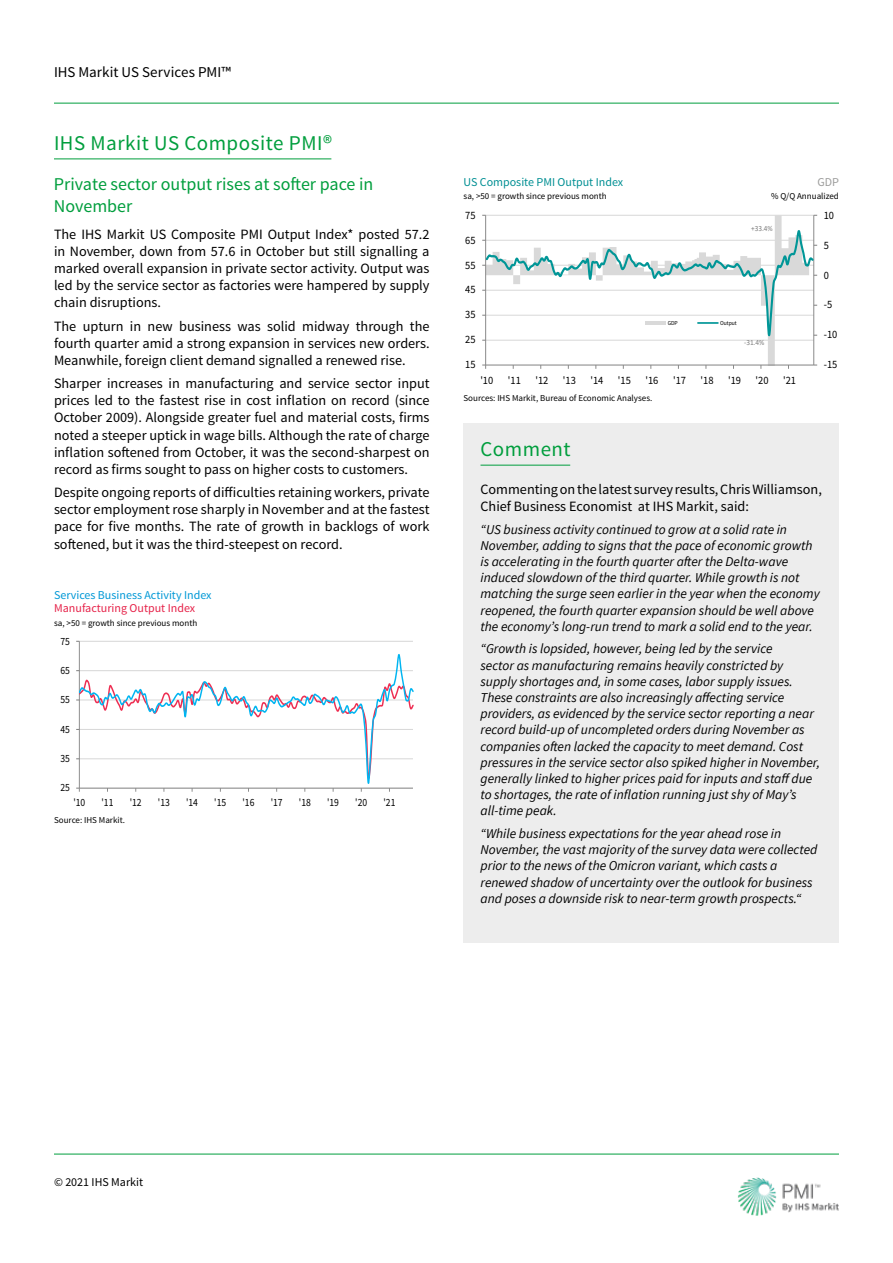
<style>
.page{position:relative;width:893px;height:1263px;background:#fff}
.page>*{position:absolute;margin:0;border:0;box-sizing:border-box;transform-origin:0 0}
.t1{font:21px "Source Sans Pro";letter-spacing:.025em;color:#009e3d}
.t2{font:18px/21.6px "Source Sans Pro";color:#009e3d}
.t3{font:15px "Source Sans Pro";color:#000}
.t4{font:14.25px/17.1px "Source Sans Pro";color:#000;text-align:justify}
.t5{font:italic 13.5px/16.2px "Source Sans Pro";color:#000}
.t6{font:12px "Source Sans Pro";color:#0098d6}
.t7{font:12px "Source Sans Pro";color:#008f93}
.t8{font:12px "Source Sans Pro";color:#e62249}
.t9{font:12px "Source Sans Pro";color:#000}
.t10{font:12px "Source Sans Pro";color:#9d9d9c}
.t11{font:11.25px "Source Sans Pro";letter-spacing:-.005em;color:#000;scale:.93 1}
.t12{font:10.95px "Source Sans Pro";letter-spacing:-.005em;color:#000;scale:.87 1}
.t13{font:9px "Source Sans Pro";color:#000}
.t14{font:7.8px "Calibri";color:#7f7f7f;scale:.93 1}
.t15{font:6.15px "Source Sans Pro";letter-spacing:-.005em;color:#000;scale:.93 1}
</style>
<div class="page">
<hr style="left:54px;top:103px;width:785px;height:1px;background:#009e3d">
<img style="left:738px;top:1177px;width:101px;height:38px">
<hr style="left:54px;top:1154px;width:785px;height:1px;background:#009e3d">
<hr style="left:54px;top:159px;width:277px;height:1px;background:#009e3d">
<div style="left:463px;top:483px;width:376px;height:460px;background:#ededed"></div>
<div style="left:463px;top:424px;width:376px;height:59px;background:#ededed"></div>
<hr style="left:480px;top:465px;width:90px;height:1px;background:#009e3d">
<hr style="left:79px;top:641px;width:334px;height:1px;background:#d9d9d9">
<hr style="left:79px;top:641px;width:1px;height:147px;background:#868686">
<svg style="left:76px;top:653px;width:338px;height:139px"></svg>
<hr style="left:486px;top:215px;width:328px;height:1px;background:#d9d9d9">
<svg style="left:486px;top:216px;width:323px;height:149px"></svg>
<hr style="left:813px;top:215px;width:1px;height:150px;background:#868686">
<hr style="left:485px;top:215px;width:1px;height:150px;background:#868686">
<hr style="left:486px;top:365px;width:328px;height:1px;background:#868686">
<svg style="left:482px;top:229px;width:335px;height:112px"></svg>
<hr style="left:645px;top:321px;width:21px;height:4px;background:#d9d9d9">
<hr style="left:698px;top:322px;width:20px;height:2px;background:#009697">
<p class="t3" style="left:54px;top:63px;width:178px">IHS Markit US Services PMI™</p>
<h1 class="t1" style="left:54px;top:130px;width:279px">IHS Markit US Composite PMI®</h1>
<h2 class="t2" style="left:54px;top:174px;width:321px">Private sector output rises at softer pace in<br>November</h2>
<p class="t4" style="left:54px;top:226px;width:377px">The IHS Markit US Composite PMI Output Index* posted 57.2 in November, down from 57.6 in October but still signalling a marked overall expansion in private sector activity. Output was led by the service sector as factories were hampered by supply chain disruptions.</p>
<p class="t4" style="left:54px;top:317px;width:377px">The upturn in new business was solid midway through the fourth quarter amid a strong expansion in services new orders.<br>Meanwhile, foreign client demand signalled a renewed rise.</p>
<p class="t4" style="left:54px;top:375px;width:377px">Sharper increases in manufacturing and service sector input prices led to the fastest rise in cost inflation on record (since October 2009). Alongside greater fuel and material costs, firms noted a steeper uptick in wage bills. Although the rate of charge inflation softened from October, it was the second-sharpest on record as firms sought to pass on higher costs to customers.</p>
<p class="t4" style="left:54px;top:484px;width:377px">Despite ongoing reports of difficulties retaining workers, private sector employment rose sharply in November and at the fastest pace for five months. The rate of growth in backlogs of work softened, but it was the third-steepest on record.</p>
<p class="t6" style="left:54px;top:588px;width:159px">Services Business Activity Index</p>
<p class="t8" style="left:54px;top:601px;width:143px">Manufacturing Output Index</p>
<p class="t13" style="left:54px;top:617px;width:145px">sa, &gt;50 = growth since previous month</p>
<p class="t12" style="left:61px;top:634px;width:12px">75</p>
<p class="t12" style="left:61px;top:663px;width:12px">65</p>
<p class="t12" style="left:61px;top:693px;width:12px">55</p>
<p class="t12" style="left:61px;top:722px;width:12px">45</p>
<p class="t12" style="left:61px;top:751px;width:12px">35</p>
<p class="t12" style="left:61px;top:781px;width:12px">25</p>
<p class="t12" style="left:73px;top:796px;width:15px">'10</p>
<p class="t12" style="left:102px;top:796px;width:15px">'11</p>
<p class="t12" style="left:130px;top:796px;width:15px">'12</p>
<p class="t12" style="left:158px;top:796px;width:15px">'13</p>
<p class="t12" style="left:186px;top:796px;width:15px">'14</p>
<p class="t12" style="left:214px;top:796px;width:15px">'15</p>
<p class="t12" style="left:242px;top:796px;width:15px">'16</p>
<p class="t12" style="left:271px;top:796px;width:15px">'17</p>
<p class="t12" style="left:299px;top:796px;width:15px">'18</p>
<p class="t12" style="left:327px;top:796px;width:15px">'19</p>
<p class="t12" style="left:355px;top:796px;width:15px">'20</p>
<p class="t12" style="left:383px;top:796px;width:15px">'21</p>
<p class="t13" style="left:54px;top:815px;width:73px">Source: IHS Markit.</p>
<p class="t7" style="left:464px;top:175px;width:161px">US Composite PMI Output Index</p>
<p class="t13" style="left:464px;top:191px;width:145px">sa, &gt;50 = growth since previous month</p>
<p class="t11" style="left:465px;top:208px;width:13px">75</p>
<p class="t11" style="left:465px;top:233px;width:13px">65</p>
<p class="t11" style="left:465px;top:258px;width:13px">55</p>
<p class="t11" style="left:465px;top:283px;width:13px">45</p>
<p class="t11" style="left:465px;top:308px;width:13px">35</p>
<p class="t11" style="left:465px;top:333px;width:13px">25</p>
<p class="t11" style="left:465px;top:358px;width:13px">15</p>
<p class="t10" style="left:817px;top:174px;width:23px">GDP</p>
<p class="t13" style="left:771px;top:191px;width:69px">% Q/Q Annualized</p>
<p class="t14" style="left:751px;top:223px;width:25px">+33.4%</p>
<p class="t15" style="left:668px;top:319px;width:12px">GDP</p>
<p class="t15" style="left:720px;top:319px;width:20px">Output</p>
<p class="t14" style="left:744px;top:337px;width:23px">-31.4%</p>
<p class="t11" style="left:824px;top:208px;width:13px">10</p>
<p class="t11" style="left:824px;top:238px;width:7px">5</p>
<p class="t11" style="left:824px;top:268px;width:7px">0</p>
<p class="t11" style="left:824px;top:298px;width:11px">-5</p>
<p class="t11" style="left:824px;top:328px;width:16px">-10</p>
<p class="t11" style="left:824px;top:358px;width:16px">-15</p>
<p class="t11" style="left:480px;top:373px;width:15px">'10</p>
<p class="t11" style="left:508px;top:373px;width:15px">'11</p>
<p class="t11" style="left:535px;top:373px;width:15px">'12</p>
<p class="t11" style="left:563px;top:373px;width:15px">'13</p>
<p class="t11" style="left:590px;top:373px;width:15px">'14</p>
<p class="t11" style="left:618px;top:373px;width:15px">'15</p>
<p class="t11" style="left:645px;top:373px;width:15px">'16</p>
<p class="t11" style="left:673px;top:373px;width:15px">'17</p>
<p class="t11" style="left:701px;top:373px;width:15px">'18</p>
<p class="t11" style="left:728px;top:373px;width:15px">'19</p>
<p class="t11" style="left:756px;top:373px;width:15px">'20</p>
<p class="t11" style="left:783px;top:373px;width:15px">'21</p>
<p class="t13" style="left:464px;top:392px;width:190px">Sources: IHS Markit, Bureau of Economic Analyses.</p>
<h1 class="t1" style="left:480px;top:436px;width:92px">Comment</h1>
<p class="t4" style="left:480px;top:481px;width:343px">Commenting on the latest survey results, Chris Williamson,<br>Chief Business Economist at IHS Markit, said:</p>
<p class="t5" style="left:480px;top:521px;width:341px">“US business activity continued to grow at a solid rate in November, adding to signs that the pace of economic growth is accelerating in the fourth quarter after the Delta-wave induced slowdown of the third quarter. While growth is not matching the surge seen earlier in the year when the economy reopened, the fourth quarter expansion should be well above the economy’s long-run trend to mark a solid end to the year.</p>
<p class="t5" style="left:480px;top:641px;width:341px">“Growth is lopsided, however, being led by the service<br>sector as manufacturing remains heavily constricted by supply shortages and, in some cases, labor supply issues.<br>These constraints are also increasingly affecting service providers, as evidenced by the service sector reporting a near record build-up of uncompleted orders during November as companies often lacked the capacity to meet demand. Cost pressures in the service sector also spiked higher in November, generally linked to higher prices paid for inputs and staff due to shortages, the rate of inflation running just shy of May’s all-time peak.</p>
<p class="t5" style="left:480px;top:825px;width:338px">“While business expectations for the year ahead rose in November, the vast majority of the survey data were collected prior to the news of the Omicron variant, which casts a renewed shadow of uncertainty over the outlook for business and poses a downside risk to near-term growth prospects.“</p>
<p class="t9" style="left:54px;top:1175px;width:91px">© 2021 IHS Markit</p>
</div>
